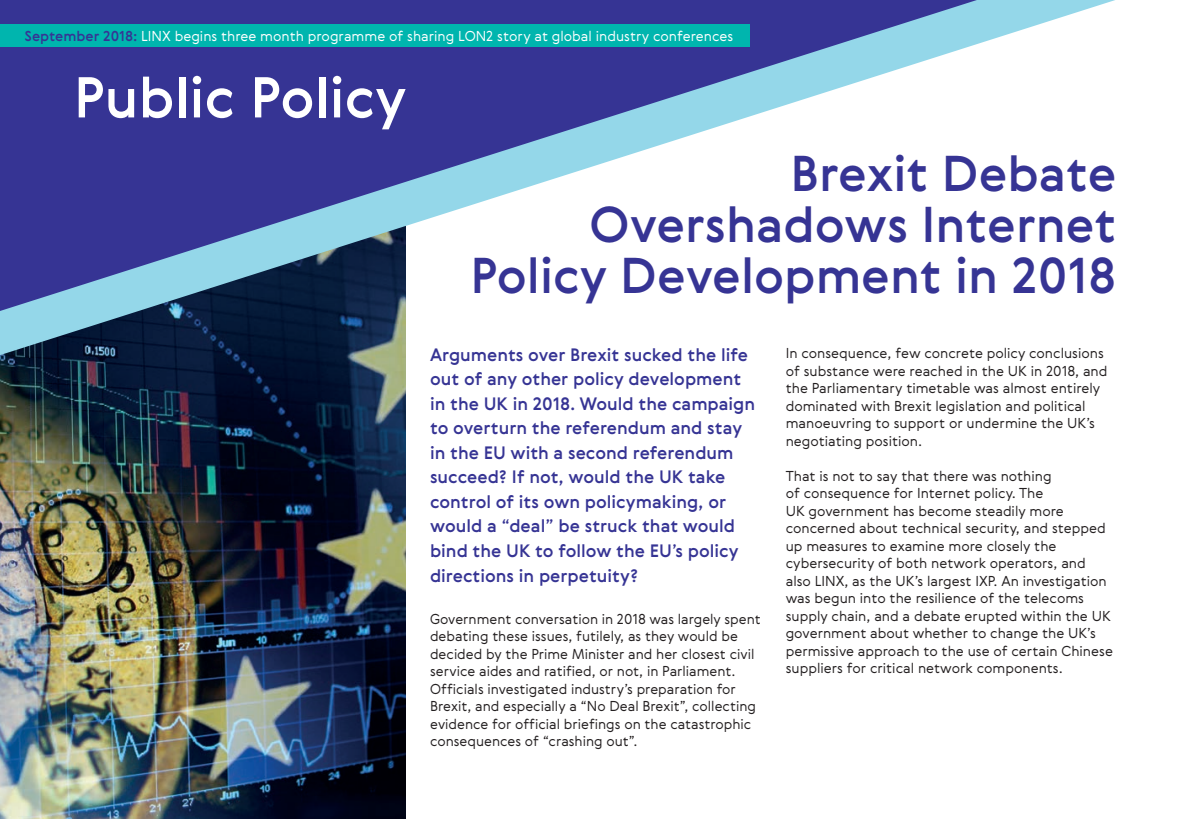
<style>
.page{position:relative;width:1191px;height:819px;background:#fff}
.page>*{position:absolute;margin:0;border:0;box-sizing:border-box;transform-origin:0 0}
.t1{font:500 56px "Gerbera";color:#fff}
.t2{font:500 49px/50.8px "Gerbera";color:#363494;text-align:right}
.t3{font:500 17.5px/24.5px "Gerbera";color:#363494}
.t4{font:300 14px/17.5px "Gerbera";color:#231f20}
.t5{font:300 14px "Gerbera";color:#fff}
.s1{font-weight:500;color:#363494}
</style>
<div class="page">
<img style="left:0;top:406px;width:405px;height:413px">
<svg style="left:0;top:0;width:1115px;height:406px"></svg>
<div style="left:0;top:25px;width:749px;height:22px;background:#00b5ae"></div>
<p class="t5" style="left:25px;top:26px;width:710px"><span class="s1">September 2018:</span> LINX begins three month programme of sharing LON2 story at global industry conferences</p>
<h1 class="t1" style="left:74px;top:59px;width:334px">Public Policy</h1>
<h2 class="t2" style="left:470px;top:148px;width:647px">Brexit Debate<br>Overshadows Internet<br>Policy Development in 2018</h2>
<p class="t3" style="left:430px;top:342px;width:327px">Arguments over Brexit sucked the life out of any other policy development in the UK in 2018. Would the campaign to overturn the referendum and stay in the EU with a second referendum succeed? If not, would the UK take control of its own policymaking, or would a “deal” be struck that would bind the UK to follow the EU’s policy directions in perpetuity?</p>
<p class="t4" style="left:430px;top:609px;width:332px">Government conversation in 2018 was largely spent debating these issues, futilely, as they would be decided by the Prime Minister and her closest civil service aides and ratified, or not, in Parliament.<br>Officials investigated industry’s preparation for Brexit, and especially a “No Deal Brexit”, collecting evidence for official briefings on the catastrophic consequences of “crashing out”.</p>
<p class="t4" style="left:785px;top:344px;width:323px">In consequence, few concrete policy conclusions of substance were reached in the UK in 2018, and the Parliamentary timetable was almost entirely dominated with Brexit legislation and political manoeuvring to support or undermine the UK’s negotiating position.</p>
<p class="t4" style="left:785px;top:466px;width:329px">That is not to say that there was nothing<br>of consequence for Internet policy. The<br>UK government has become steadily more concerned about technical security, and stepped up measures to examine more closely the cybersecurity of both network operators, and also LINX, as the UK’s largest IXP. An investigation was begun into the resilience of the telecoms supply chain, and a debate erupted within the UK government about whether to change the UK’s permissive approach to the use of certain Chinese suppliers for critical network components.</p>
</div>
